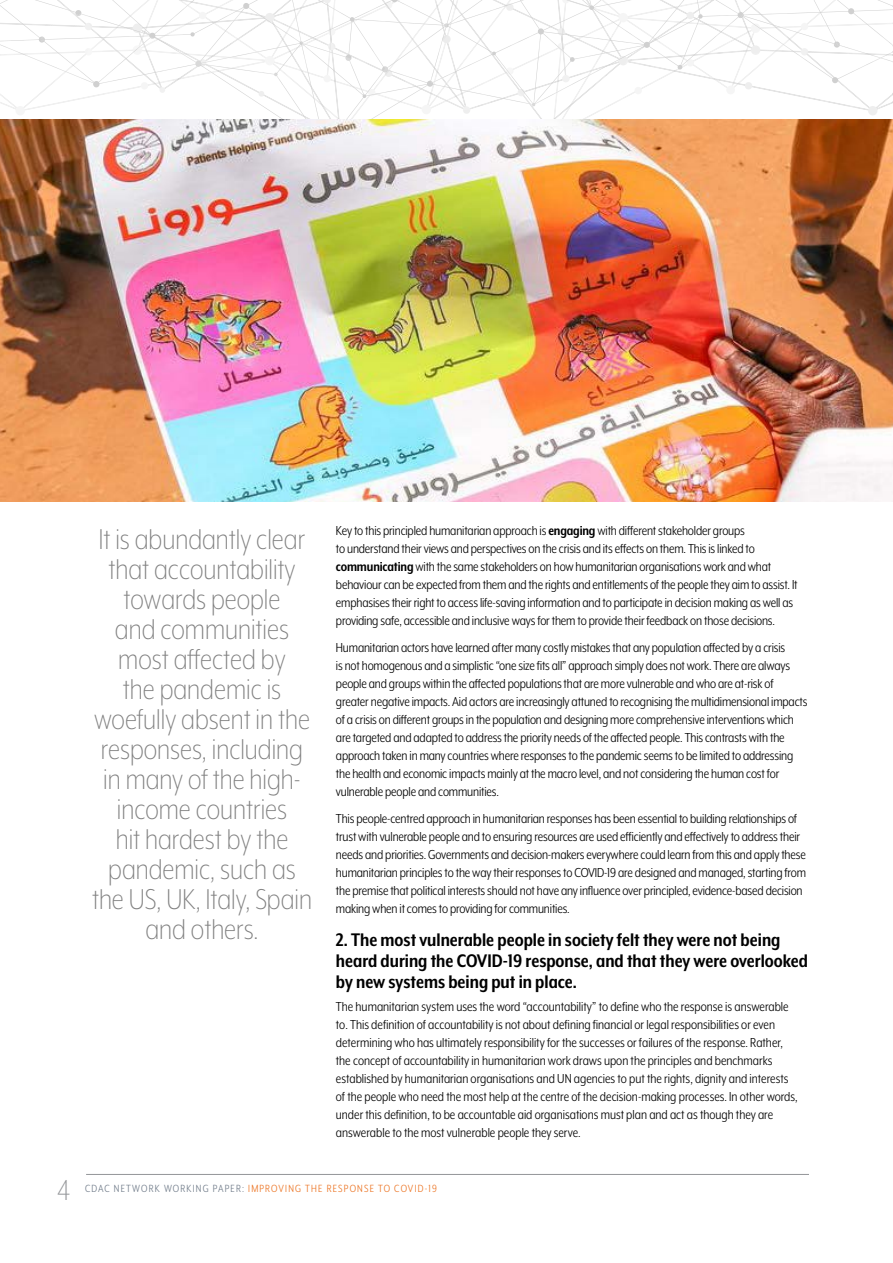
<style>
.page{position:relative;width:893px;height:1263px;background:#fff}
.page>*{position:absolute;margin:0;border:0;box-sizing:border-box;transform-origin:0 0}
.t1{font:300 33px/30px "Mr Eaves XL Mod Nar OT";color:#808080;text-align:center}
.t2{font:300 33px "Mr Eaves XL Mod Nar OT";color:#939598}
.t3{font:700 21px/21px "Mr Eaves XL Mod Nar OT";color:#000}
.t4{font:15px/18px "Mr Eaves XL Mod Nar OT";letter-spacing:-.01em;color:#000}
.t5{font:12px "Mr Eaves XL Mod Nar OT";letter-spacing:.1em;color:#ec7423}
.s1{font-weight:700}
.s2{color:#717c8a}
</style>
<div class="page">
<svg style="left:0;top:0;width:893px;height:119px"></svg>
<hr style="left:86px;top:1174px;width:723px;height:1px;background:#939598">
<img style="left:0;top:119px;width:893px;height:383px">
<p class="t1" style="left:92px;top:524px;width:222px">It is abundantly clear that accountability towards people<br>and communities most affected by<br>the pandemic is woefully absent in the responses, including in many of the high&shy;income countries<br>hit hardest by the pandemic, such as the US, UK, Italy, Spain and others.</p>
<p class="t4" style="left:336px;top:521px;width:463px">Key to this principled humanitarian approach is <span class="s1">engaging</span> with different stakeholder groups<br>to understand their views and perspectives on the crisis and its effects on them. This is linked to <span class="s1">communicating</span> with the same stakeholders on how humanitarian organisations work and what behaviour can be expected from them and the rights and entitlements of the people they aim to assist. It emphasises their right to access life-saving information and to participate in decision making as well as providing safe, accessible and inclusive ways for them to provide their feedback on those decisions.</p>
<p class="t4" style="left:336px;top:638px;width:473px">Humanitarian actors have learned after many costly mistakes that any population affected by a crisis<br>is not homogenous and a simplistic “one size fits all” approach simply does not work. There are always people and groups within the affected populations that are more vulnerable and who are at-risk of greater negative impacts. Aid actors are increasingly attuned to recognising the multidimensional impacts of a crisis on different groups in the population and designing more comprehensive interventions which are targeted and adapted to address the priority needs of the affected people. This contrasts with the approach taken in many countries where responses to the pandemic seems to be limited to addressing the health and economic impacts mainly at the macro level, and not considering the human cost for vulnerable people and communities.</p>
<p class="t4" style="left:336px;top:809px;width:472px">This people-centred approach in humanitarian responses has been essential to building relationships of trust with vulnerable people and to ensuring resources are used efficiently and effectively to address their needs and priorities. Governments and decision-makers everywhere could learn from this and apply these humanitarian principles to the way their responses to COVID-19 are designed and managed, starting from the premise that political interests should not have any influence over principled, evidence-based decision making when it comes to providing for communities.</p>
<h2 class="t3" style="left:336px;top:929px;width:473px">2. The most vulnerable people in society felt they were not being heard during the COVID-19 response, and that they were overlooked by new systems being put in place.</h2>
<p class="t4" style="left:336px;top:997px;width:463px">The humanitarian system uses the word “accountability” to define who the response is answerable to. This definition of accountability is not about defining financial or legal responsibilities or even determining who has ultimately responsibility for the successes or failures of the response. Rather, the concept of accountability in humanitarian work draws upon the principles and benchmarks established by humanitarian organisations and UN agencies to put the rights, dignity and interests of the people who need the most help at the centre of the decision-making processes. In other words, under this definition, to be accountable aid organisations must plan and act as though they are answerable to the most vulnerable people they serve.</p>
<h1 class="t2" style="left:57px;top:1174px;width:15px">4</h1>
<p class="t5" style="left:85px;top:1182px;width:353px"><span class="s2">CDAC NETWORK WORKING PAPER:</span> IMPROVING THE RESPONSE TO COVID-19</p>
</div>
